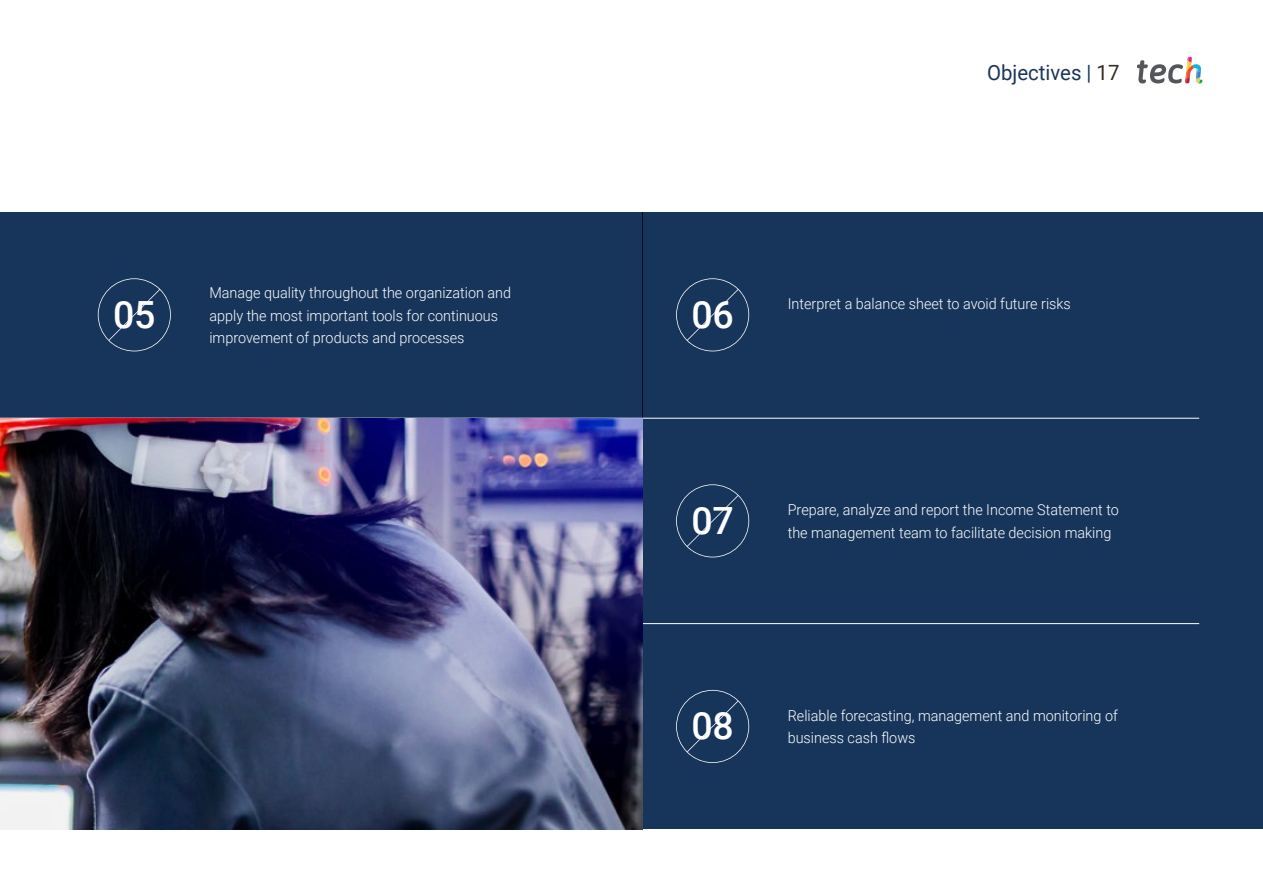
<style>
.page{position:relative;width:1263px;height:893px;background:#fff}
.page>*{position:absolute;margin:0;border:0;box-sizing:border-box;transform-origin:0 0}
.t1{font:500 37.5px "Roboto";color:#fff}
.t2{font:21px "Roboto";color:#1a355c}
.t3{font:300 15px/22.5px "Roboto";color:#fff;scale:.96 1}
.s1{color:#312e20}
</style>
<div class="page">
<svg style="left:1137px;top:57px;width:65px;height:27px"></svg>
<div style="left:0;top:213px;width:642px;height:616px;background:#17355b"></div>
<div style="left:642px;top:213px;width:621px;height:616px;background:#17355b"></div>
<svg style="left:98px;top:278px;width:73px;height:73px"></svg>
<svg style="left:676px;top:278px;width:73px;height:73px"></svg>
<svg style="left:676px;top:484px;width:73px;height:73px"></svg>
<svg style="left:676px;top:690px;width:73px;height:73px"></svg>
<hr style="left:0;top:418px;width:1199px;height:1px;background:#fff">
<hr style="left:0;top:623px;width:1199px;height:1px;background:#fff">
<img style="left:0;top:418px;width:642px;height:411px">
<h2 class="t2" style="left:987px;top:57px;width:134px">Objectives | <span class="s1">17</span></h2>
<p class="t3" style="left:209px;top:281px;width:316px">Manage quality throughout the organization and apply the most important tools for continuous improvement of products and processes</p>
<h1 class="t1" style="left:113px;top:288px;width:44px">05</h1>
<p class="t3" style="left:788px;top:292px;width:296px">Interpret a balance sheet to avoid future risks</p>
<h1 class="t1" style="left:691px;top:288px;width:44px">06</h1>
<h1 class="t1" style="left:691px;top:494px;width:44px">07</h1>
<p class="t3" style="left:788px;top:498px;width:346px">Prepare, analyze and report the Income Statement to the management team to facilitate decision making</p>
<h1 class="t1" style="left:691px;top:699px;width:44px">08</h1>
<p class="t3" style="left:788px;top:704px;width:345px">Reliable forecasting, management and monitoring of business cash flows</p>
</div>
